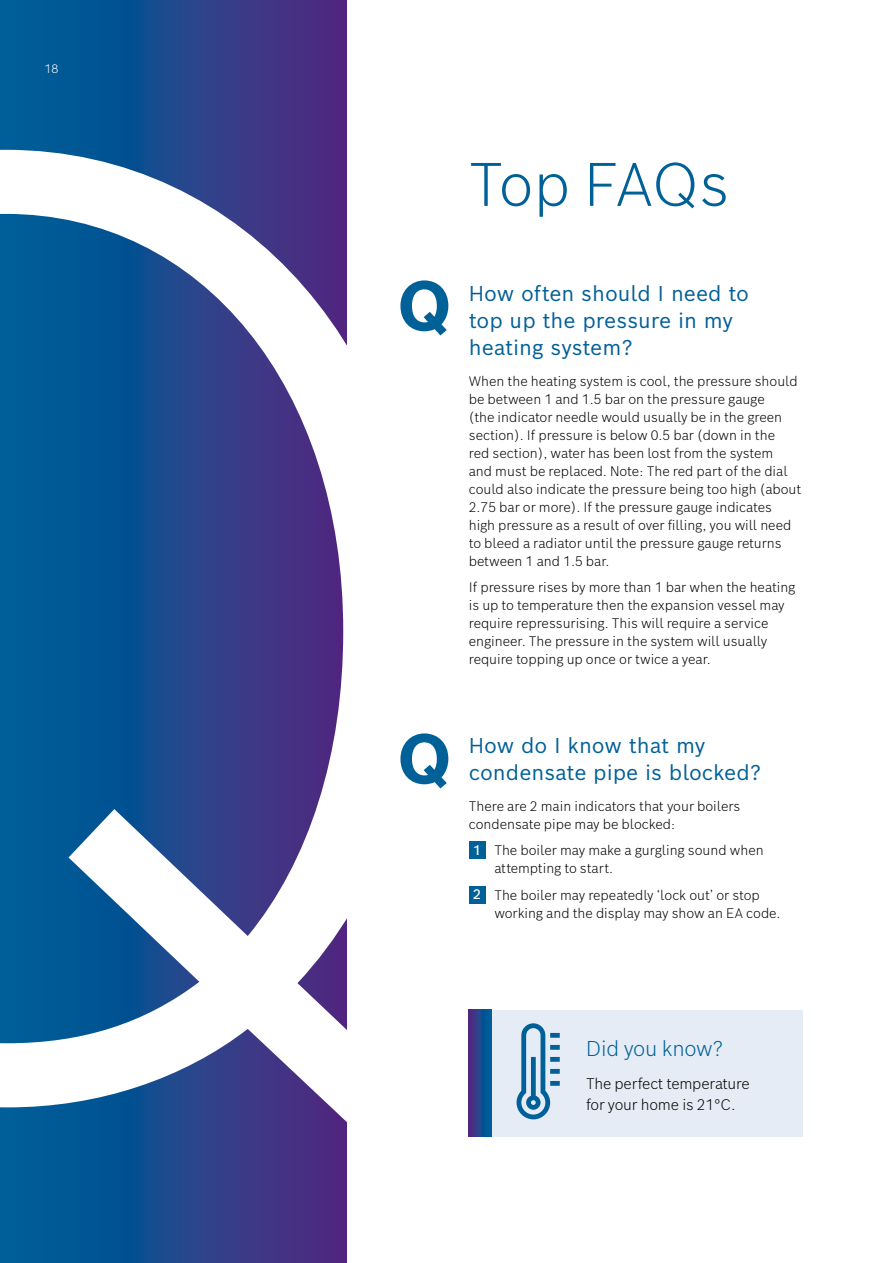
<style>
.page{position:relative;width:893px;height:1263px;background:#fff}
.page>*{position:absolute;margin:0;border:0;box-sizing:border-box;transform-origin:0 0}
.t1{font:700 69px "Bosch Sans";color:#006098}
.t2{font:300 60px "Bosch Sans";letter-spacing:-.015em;color:#006098}
.t3{font:21px/27px "Bosch Sans";color:#006098}
.t4{font:300 21px "Bosch Sans";letter-spacing:-.01em;color:#006098}
.t5{font:300 15px/21px "Bosch Sans";letter-spacing:-.01em;color:#000}
.t6{font:300 13.5px/18px "Bosch Sans";color:#000}
.t7{font:500 13.5px "Bosch Sans";color:#fff}
.t8{font:300 12px "Bosch Sans";color:#fff}
</style>
<div class="page">
<svg style="left:0;top:0;width:346px;height:1263px"></svg>
<svg style="left:0;top:150px;width:346px;height:1002px"></svg>
<div style="left:491px;top:1010px;width:312px;height:126px;background:#e5ecf6"></div>
<svg style="left:469px;top:1010px;width:22px;height:126px"></svg>
<svg style="left:517px;top:1023px;width:43px;height:96px"></svg>
<div style="left:469px;top:842px;width:16px;height:17px;background:#006098"></div>
<div style="left:469px;top:886px;width:16px;height:17px;background:#006098"></div>
<p class="t8" style="left:45px;top:60px;width:15px">18</p>
<h2 class="t2" style="left:469px;top:144px;width:262px">Top FAQs</h2>
<h1 class="t1" style="left:397px;top:259px;width:57px">Q</h1>
<h3 class="t3" style="left:469px;top:279px;width:282px">How often should I need to top up the pressure in my heating system?</h3>
<p class="t6" style="left:469px;top:371px;width:334px">When the heating system is cool, the pressure should be between 1 and 1.5 bar on the pressure gauge<br>(the indicator needle would usually be in the green section). If pressure is below 0.5 bar (down in the<br>red section), water has been lost from the system<br>and must be replaced. Note: The red part of the dial could also indicate the pressure being too high (about 2.75 bar or more). If the pressure gauge indicates high pressure as a result of over filling, you will need to bleed a radiator until the pressure gauge returns between 1 and 1.5 bar.</p>
<p class="t6" style="left:469px;top:578px;width:328px">If pressure rises by more than 1 bar when the heating is up to temperature then the expansion vessel may require repressurising. This will require a service engineer. The pressure in the system will usually require topping up once or twice a year.</p>
<h1 class="t1" style="left:397px;top:712px;width:57px">Q</h1>
<h3 class="t3" style="left:469px;top:731px;width:294px">How do I know that my condensate pipe is blocked?</h3>
<p class="t6" style="left:469px;top:796px;width:273px">There are 2 main indicators that your boilers condensate pipe may be blocked:</p>
<p class="t6" style="left:494px;top:841px;width:271px">The boiler may make a gurgling sound when attempting to start.</p>
<p class="t6" style="left:494px;top:885px;width:288px">The boiler may repeatedly ‘lock out’ or stop working and the display may show an EA code.</p>
<p class="t7" style="left:473px;top:841px;width:10px">1</p>
<p class="t7" style="left:473px;top:885px;width:10px">2</p>
<h3 class="t4" style="left:586px;top:1034px;width:139px">Did you know?</h3>
<p class="t5" style="left:586px;top:1073px;width:165px">The perfect temperature for your home is 21°C.</p>
</div>
